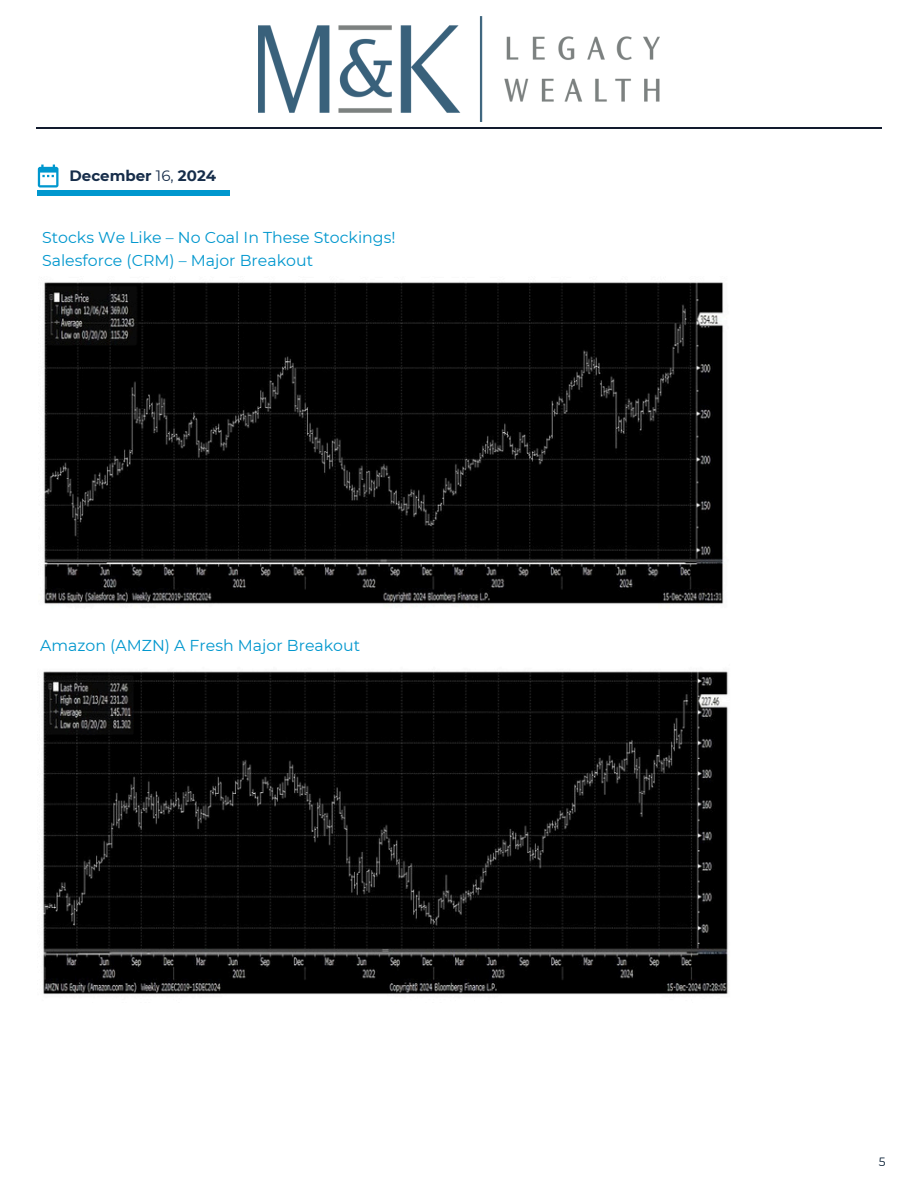
<style>
.page{position:relative;width:918px;height:1188px;background:#fff}
.page>*{position:absolute;margin:0;border:0;box-sizing:border-box;transform-origin:0 0}
.t1{font:15.75px/23.7px "Montserrat";color:#0097ce}
.t2{font:700 15px "Montserrat";color:#162d4a}
.t3{font:12px "Montserrat";color:#00182f}
.s1{font-weight:400}
</style>
<div class="page">
<svg style="left:38px;top:165px;width:21px;height:23px"></svg>
<hr style="left:38px;top:191px;width:192px;height:4px;background:#0097ce">
<hr style="left:36px;top:127px;width:846px;height:2px;background:#121b2e">
<img style="left:44px;top:282px;width:680px;height:323px">
<img style="left:42px;top:671px;width:687px;height:324px">
<img style="left:259px;top:17px;width:400px;height:105px">
<h1 class="t2" style="left:70px;top:166px;width:148px">December <span class="s1">16,</span> 2024</h1>
<p class="t1" style="left:42px;top:225px;width:355px">Stocks We Like – No Coal In These Stockings!<br>Salesforce (CRM) – Major Breakout</p>
<h1 class="t1" style="left:40px;top:633px;width:321px">Amazon (AMZN) A Fresh Major Breakout</h1>
<p class="t3" style="left:879px;top:1155px;width:8px">5</p>
</div>
